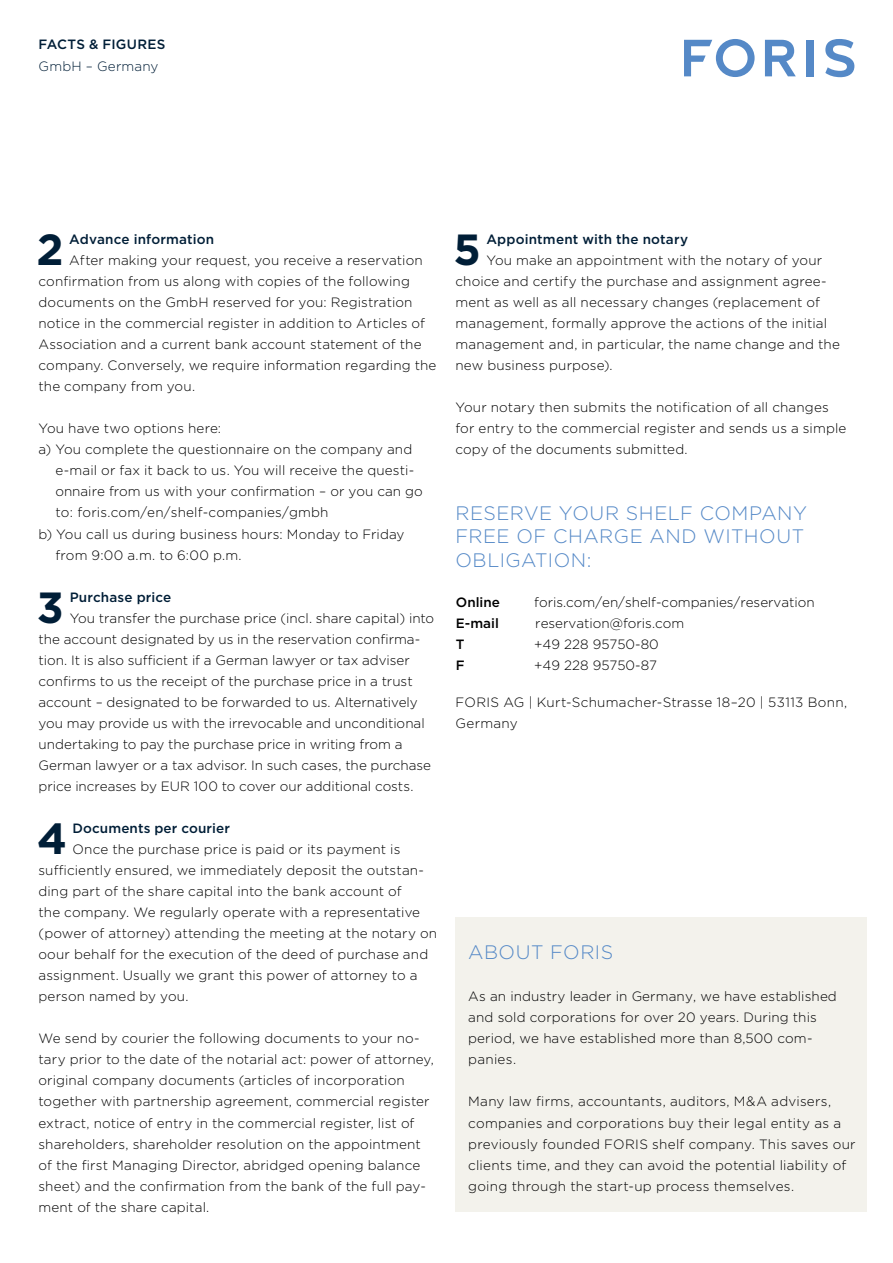
<style>
.page{position:relative;width:893px;height:1263px;background:#fff}
.page>*{position:absolute;margin:0;border:0;box-sizing:border-box;transform-origin:0 0}
.t1{font:700 43.5px "Gotham";color:#001e37}
.t2{font:300 19.5px/23.4px "Gotham";letter-spacing:.025em;color:#5589c7}
.t3{font:300 13.5px/21px "Gotham";letter-spacing:.01em;color:#000001}
.t4{font:500 13.5px "Gotham";letter-spacing:.01em;color:#001e37}
.t5{font:500 13.5px "Gotham";color:#000001}
.t6{font:300 13.5px "Gotham";letter-spacing:.015em;color:#001e37}
</style>
<div class="page">
<svg style="left:765px;top:40px;width:31px;height:36px"></svg>
<svg style="left:825px;top:39px;width:29px;height:38px"></svg>
<div style="left:806px;top:40px;width:7px;height:36px;background:#5589c7"></div>
<svg style="left:684px;top:39px;width:71px;height:38px"></svg>
<div style="left:455px;top:917px;width:412px;height:295px;background:#f3f2ec"></div>
<p class="t4" style="left:38px;top:39px;width:128px">FACTS &amp; FIGURES</p>
<p class="t6" style="left:38px;top:60px;width:121px">GmbH – Germany</p>
<h1 class="t1" style="left:36px;top:230px;width:29px">2</h1>
<p class="t4" style="left:69px;top:233px;width:146px">Advance information</p>
<p class="t3" style="left:38px;top:250px;width:399px;text-indent:31px">After making your request, you receive a reservation confirmation from us along with copies of the following documents on the GmbH reserved for you: Registration notice in the commercial register in addition to Articles of Association and a current bank account statement of the company. Conversely, we require information regarding the the company from you.</p>
<p class="t3" style="left:38px;top:419px;width:184px">You have two options here:</p>
<p class="t3" style="left:38px;top:440px;width:375px">a) You complete the questionnaire on the company and</p>
<p class="t3" style="left:55px;top:461px;width:360px">e-mail or fax it back to us. You will receive the questi-</p>
<p class="t3" style="left:55px;top:482px;width:369px">onnaire from us with your confirmation – or you can go</p>
<p class="t3" style="left:55px;top:503px;width:275px">to: foris.com/en/shelf-companies/gmbh</p>
<p class="t3" style="left:38px;top:524px;width:368px">b) You call us during business hours: Monday to Friday</p>
<p class="t3" style="left:55px;top:545px;width:188px">from 9:00 a.m. to 6:00 p.m.</p>
<h1 class="t1" style="left:37px;top:588px;width:29px">3</h1>
<p class="t4" style="left:70px;top:591px;width:103px">Purchase price</p>
<p class="t3" style="left:38px;top:608px;width:397px;text-indent:31px">You transfer the purchase price (incl. share capital) into the account designated by us in the reservation confirma&shy;tion. It is also sufficient if a German lawyer or tax adviser confirms to us the receipt of the purchase price in a trust account – designated to be forwarded to us. Alternatively you may provide us with the irrevocable and unconditional undertaking to pay the purchase price in writing from a German lawyer or a tax advisor. In such cases, the purchase price increases by EUR 100 to cover our additional costs.</p>
<h1 class="t1" style="left:37px;top:819px;width:31px">4</h1>
<p class="t4" style="left:72px;top:822px;width:159px">Documents per courier</p>
<p class="t3" style="left:38px;top:839px;width:400px;text-indent:34px">Once the purchase price is paid or its payment is sufficiently ensured, we immediately deposit the outstan&shy;ding part of the share capital into the bank account of<br>the company. We regularly operate with a representative (power of attorney) attending the meeting at the notary on oour behalf for the execution of the deed of purchase and assignment. Usually we grant this power of attorney to a person named by you.</p>
<p class="t3" style="left:38px;top:1029px;width:397px">We send by courier the following documents to your no&shy;tary prior to the date of the notarial act: power of attorney, original company documents (articles of incorporation together with partnership agreement, commercial register extract, notice of entry in the commercial register, list of shareholders, shareholder resolution on the appointment of the first Managing Director, abridged opening balance sheet) and the confirmation from the bank of the full pay&shy;ment of the share capital.</p>
<h1 class="t1" style="left:454px;top:230px;width:29px">5</h1>
<p class="t4" style="left:486px;top:233px;width:203px">Appointment with the notary</p>
<p class="t3" style="left:455px;top:250px;width:386px;text-indent:31px">You make an appointment with the notary of your choice and certify the purchase and assignment agree&shy;ment as well as all necessary changes (replacement of management, formally approve the actions of the initial management and, in particular, the name change and the new business purpose).</p>
<p class="t3" style="left:455px;top:398px;width:392px">Your notary then submits the notification of all changes for entry to the commercial register and sends us a simple copy of the documents submitted.</p>
<h2 class="t2" style="left:455px;top:502px;width:353px">RESERVE YOUR SHELF COMPANY<br>FREE OF CHARGE AND WITHOUT<br>OBLIGATION:</h2>
<p class="t5" style="left:456px;top:593px;width:46px">Online</p>
<p class="t3" style="left:534px;top:591px;width:282px">foris.com/en/shelf-companies/reservation</p>
<p class="t5" style="left:456px;top:617px;width:44px">E-mail</p>
<p class="t3" style="left:535px;top:612px;width:150px">reservation@foris.com</p>
<p class="t5" style="left:456px;top:635px;width:10px">T</p>
<p class="t3" style="left:534px;top:633px;width:126px">+49 228 95750-80</p>
<p class="t5" style="left:456px;top:656px;width:10px">F</p>
<p class="t3" style="left:534px;top:654px;width:124px">+49 228 95750-87</p>
<p class="t3" style="left:455px;top:692px;width:393px">FORIS AG | Kurt-Schumacher-Strasse 18–20 | 53113 Bonn,<br>Germany</p>
<h2 class="t2" style="left:468px;top:942px;width:147px">ABOUT FORIS</h2>
<p class="t3" style="left:468px;top:987px;width:370px">As an industry leader in Germany, we have established and sold corporations for over 20 years. During this period, we have established more than 8,500 com&shy;panies.</p>
<p class="t3" style="left:468px;top:1092px;width:389px">Many law firms, accountants, auditors, M&amp;A advisers, companies and corporations buy their legal entity as a previously founded FORIS shelf company. This saves our clients time, and they can avoid the potential liability of going through the start-up process themselves.</p>
</div>
